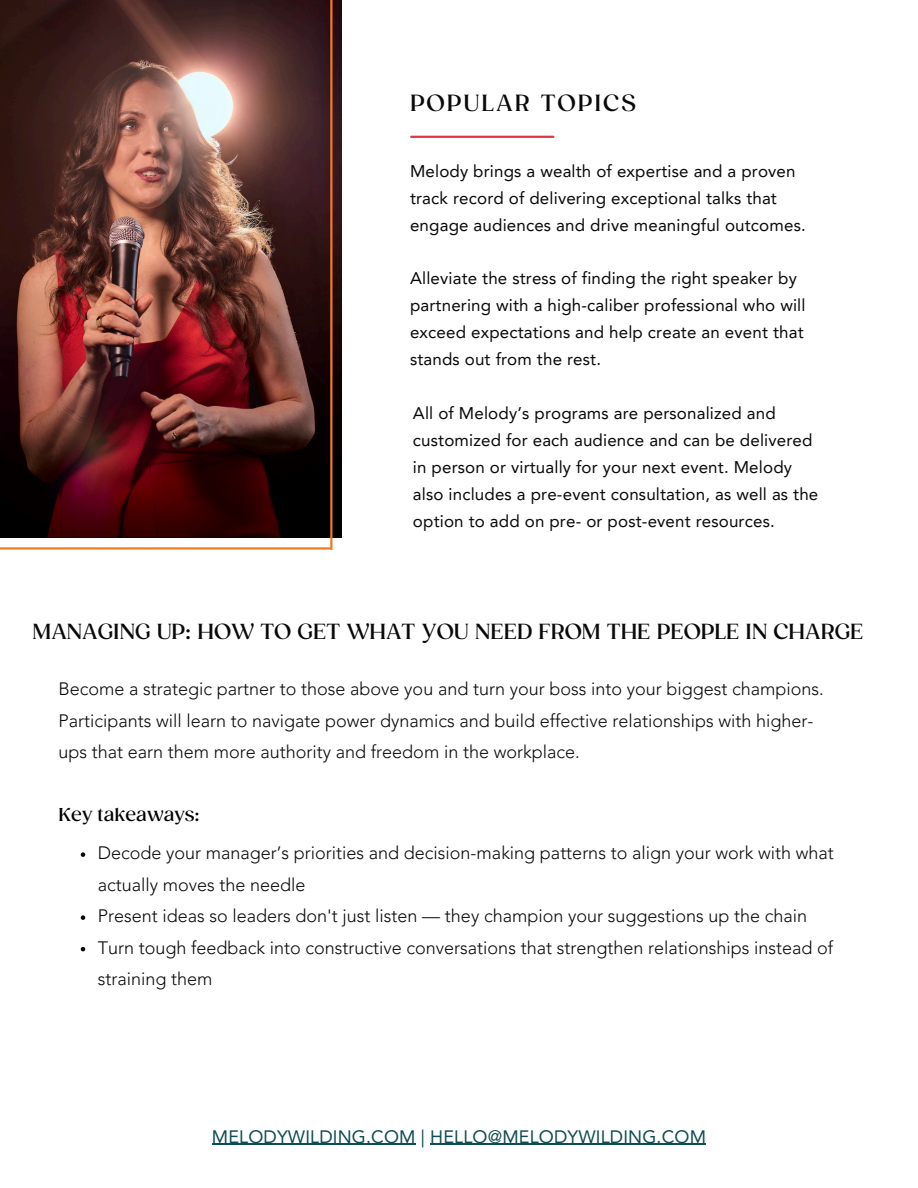
<style>
.page{position:relative;width:918px;height:1188px;background:#fff}
.page>*{position:absolute;margin:0;border:0;box-sizing:border-box;transform-origin:0 0}
.t1{font:500 22.5px "Gazpacho";letter-spacing:.09em;color:#090909}
.t2{font:500 21px "Gazpacho";color:#090909}
.t3{font:300 18px/31.5px "Avenir LT Pro";color:#090909}
.t4{font:18px "Avenir LT Pro";letter-spacing:.01em;color:#0e4d52}
.t5{font:500 18px "Gazpacho";color:#000}
.t6{font:16.95px/27px "Avenir LT Pro";letter-spacing:.01em;color:#090909}
</style>
<div class="page">
<hr style="left:411px;top:136px;width:142px;height:2px;background:#e03740">
<img style="left:0;top:0;width:342px;height:538px">
<hr style="left:0;top:547px;width:331px;height:3px;background:#f27822">
<hr style="left:330px;top:0;width:3px;height:550px;background:#f27822">
<hr style="left:212px;top:1144px;width:204px;height:1px;background:#0e4d52">
<hr style="left:430px;top:1144px;width:276px;height:1px;background:#0e4d52">
<svg style="left:81px;top:852px;width:4px;height:5px"></svg>
<svg style="left:81px;top:915px;width:4px;height:5px"></svg>
<svg style="left:81px;top:947px;width:4px;height:4px"></svg>
<h1 class="t1" style="left:410px;top:89px;width:227px">POPULAR TOPICS</h1>
<p class="t6" style="left:410px;top:158px;width:397px">Melody brings a wealth of expertise and a proven track record of delivering exceptional talks that engage audiences and drive meaningful outcomes.</p>
<p class="t6" style="left:410px;top:265px;width:397px">Alleviate the stress of finding the right speaker by partnering with a high-caliber professional who will exceed expectations and help create an event that stands out from the rest.</p>
<p class="t6" style="left:413px;top:400px;width:407px">All of Melody’s programs are personalized and customized for each audience and can be delivered in person or virtually for your next event. Melody also includes a pre-event consultation, as well as the option to add on pre- or post-event resources.</p>
<p class="t2" style="left:33px;top:618px;width:832px">MANAGING UP: HOW TO GET WHAT YOU NEED FROM THE PEOPLE IN CHARGE</p>
<p class="t3" style="left:58px;top:673px;width:767px">Become a strategic partner to those above you and turn your boss into your biggest champions.<br>Participants will learn to navigate power dynamics and build effective relationships with higher&shy;ups that earn them more authority and freedom in the workplace.</p>
<p class="t5" style="left:58px;top:804px;width:143px">Key takeaways:</p>
<p class="t3" style="left:98px;top:837px;width:737px">Decode your manager’s priorities and decision-making patterns to align your work with what actually moves the needle<br>Present ideas so leaders don't just listen — they champion your suggestions up the chain Turn tough feedback into constructive conversations that strengthen relationships instead of straining them</p>
<p class="t4" style="left:212px;top:1125px;width:496px">MELODYWILDING.COM | HELLO@MELODYWILDING.COM</p>
</div>
